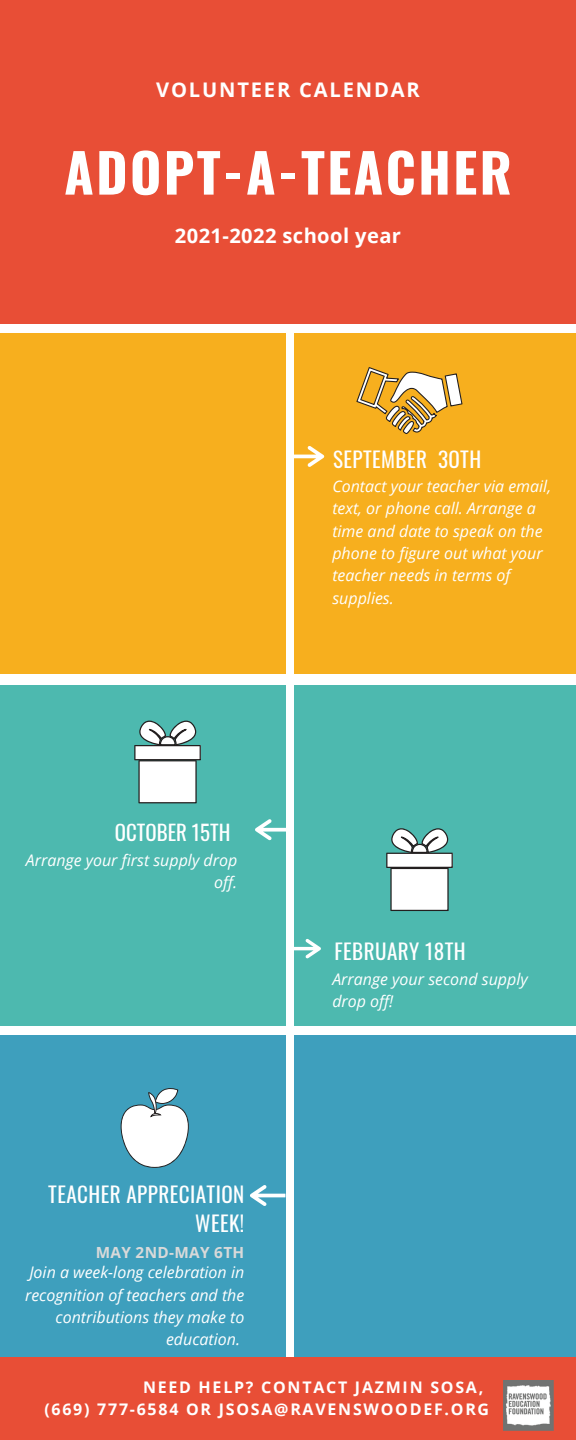
<style>
.page{position:relative;width:576px;height:1440px;background:#fff}
.page>*{position:absolute;margin:0;border:0;box-sizing:border-box;transform-origin:0 0}
.t1{font:700 53.8px "Oswald";letter-spacing:.045em;color:#fff}
.t2{font:21.2px/29.6px "Oswald";letter-spacing:.02em;color:#fff;text-align:right}
.t3{font:20.8px "Oswald";color:#fff}
.t4{font:700 20.2px "Open Sans";letter-spacing:.02em;color:#fff}
.t5{font:700 20.2px "Open Sans";letter-spacing:.09em;color:#fff}
.t6{font:italic 16px/22.4px "Open Sans";color:#fff}
.t7{font:700 16px "Open Sans";letter-spacing:.11em;color:#fff}
.t8{font:700 15.4px "Open Sans";letter-spacing:.02em;color:#d9d9d9}
</style>
<div class="page">
<div style="left:0;top:0;width:576px;height:324px;background:#e84e36"></div>
<div style="left:0;top:333px;width:576px;height:341px;background:#f7af1e"></div>
<div style="left:0;top:685px;width:576px;height:340px;background:#4db9af"></div>
<div style="left:0;top:1035px;width:576px;height:341px;background:#3e9fbd"></div>
<div style="left:0;top:1357px;width:576px;height:83px;background:#e84e36"></div>
<div style="left:286px;top:326px;width:8px;height:1031px;background:#fff"></div>
<svg style="left:356px;top:367px;width:107px;height:67px"></svg>
<svg style="left:134px;top:720px;width:67px;height:83px"></svg>
<svg style="left:386px;top:828px;width:67px;height:83px"></svg>
<img style="left:504px;top:1381px;width:49px;height:49px">
<svg style="left:294px;top:939px;width:27px;height:19px"></svg>
<svg style="left:294px;top:446px;width:30px;height:21px"></svg>
<svg style="left:255px;top:819px;width:31px;height:21px"></svg>
<svg style="left:120px;top:1088px;width:69px;height:80px"></svg>
<svg style="left:250px;top:1185px;width:35px;height:21px"></svg>
<p class="t5" style="left:156px;top:75px;width:265px">VOLUNTEER CALENDAR</p>
<p class="t1" style="left:64px;top:130px;width:449px">ADOPT-A-TEACHER</p>
<p class="t4" style="left:175px;top:222px;width:228px">2021-2022 school year</p>
<p class="t3" style="left:115px;top:816px;width:117px">OCTOBER 15TH</p>
<p class="t6" style="left:26px;top:849px;width:213px;text-align:right">Arrange your first supply drop off.</p>
<p class="t2" style="left:48px;top:1178px;width:198px">TEACHER APPRECIATION<br>WEEK!</p>
<p class="t6" style="left:25px;top:1261px;width:221px;text-align:right">Join a week-long celebration in recognition of teachers and the contributions they make to education.</p>
<p class="t8" style="left:96px;top:1241px;width:150px">MAY 2ND-MAY 6TH</p>
<p class="t2" style="left:333px;top:444px;width:150px">SEPTEMBER 3OTH</p>
<p class="t6" style="left:332px;top:475px;width:220px">Contact your teacher via email, text, or phone call. Arrange a time and date to speak on the phone to figure out what your teacher needs in terms of supplies.</p>
<p class="t2" style="left:335px;top:935px;width:133px">FEBRUARY 18TH</p>
<p class="t6" style="left:332px;top:968px;width:197px">Arrange your second supply drop off!</p>
<p class="t7" style="left:143px;top:1376px;width:342px">NEED HELP? CONTACT JAZMIN SOSA,</p>
<p class="t7" style="left:44px;top:1398px;width:446px">(669) 777-6584 OR JSOSA@RAVENSWOODEF.ORG</p>
</div>
